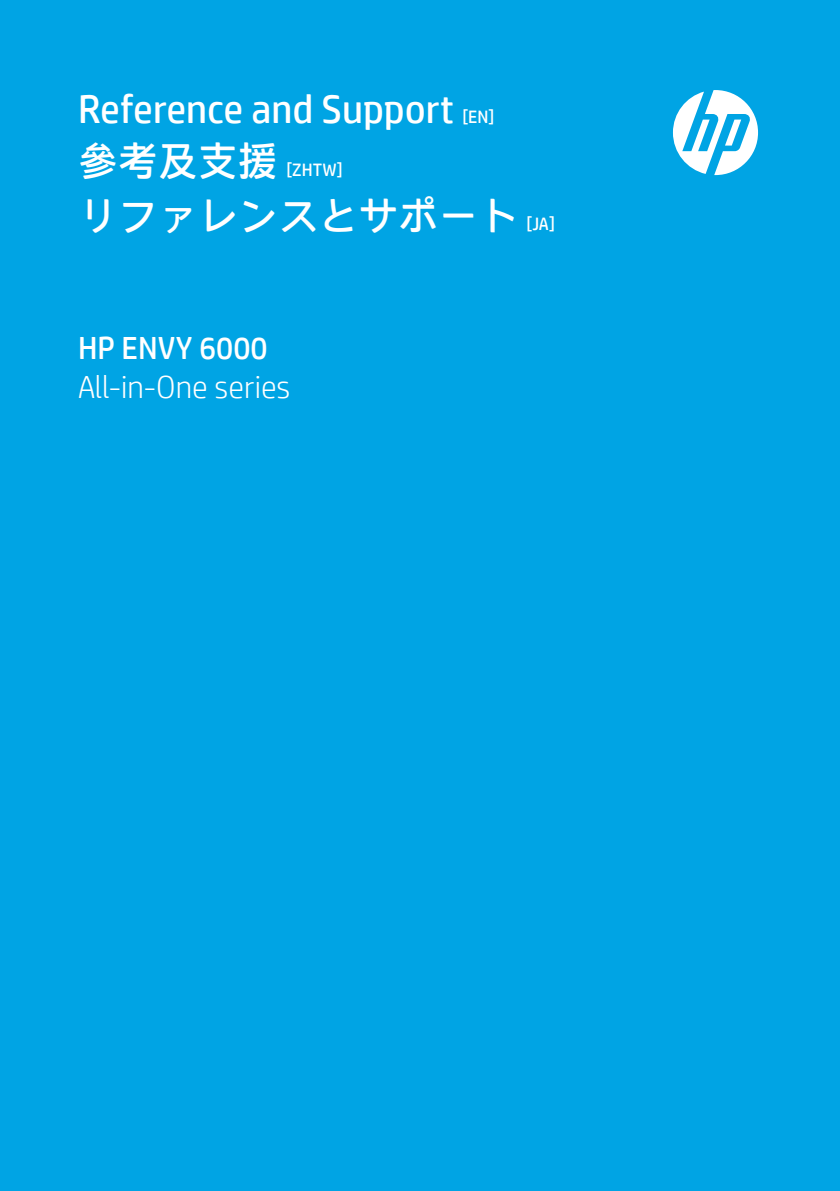
<style>
.page{position:relative;width:840px;height:1191px;background:#fff}
.page>*{position:absolute;margin:0;border:0;box-sizing:border-box;transform-origin:0 0}
.t1{font:40px "HP Simplified";color:#fff}
.t2{font:40px "HP Simplified Jpan";color:#fff}
.t3{font:40px "HP Simplified Hant";color:#fff}
.t4{font:300 32px "HP Simplified";color:#fff}
.t5{font:32px "HP Simplified";color:#fff}
.t6{font:18px "HP Simplified";color:#fff}
</style>
<div class="page">
<div style="left:0;top:0;width:839px;height:1191px;background:#00a4e4"></div>
<svg style="left:672px;top:90px;width:85px;height:85px"></svg>
<p class="t1" style="left:78px;top:82px;width:377px">Reference and Support</p>
<p class="t6" style="left:462px;top:105px;width:33px">[EN]</p>
<p class="t3" style="left:78px;top:136px;width:201px">參考及支援</p>
<p class="t6" style="left:286px;top:158px;width:58px">[ZHTW]</p>
<p class="t2" style="left:78px;top:191px;width:442px">リファレンスとサポート</p>
<p class="t6" style="left:526px;top:212px;width:30px">[JA]</p>
<p class="t5" style="left:78px;top:327px;width:191px">HP ENVY 6000</p>
<p class="t4" style="left:78px;top:366px;width:214px">All-in-One series</p>
</div>
